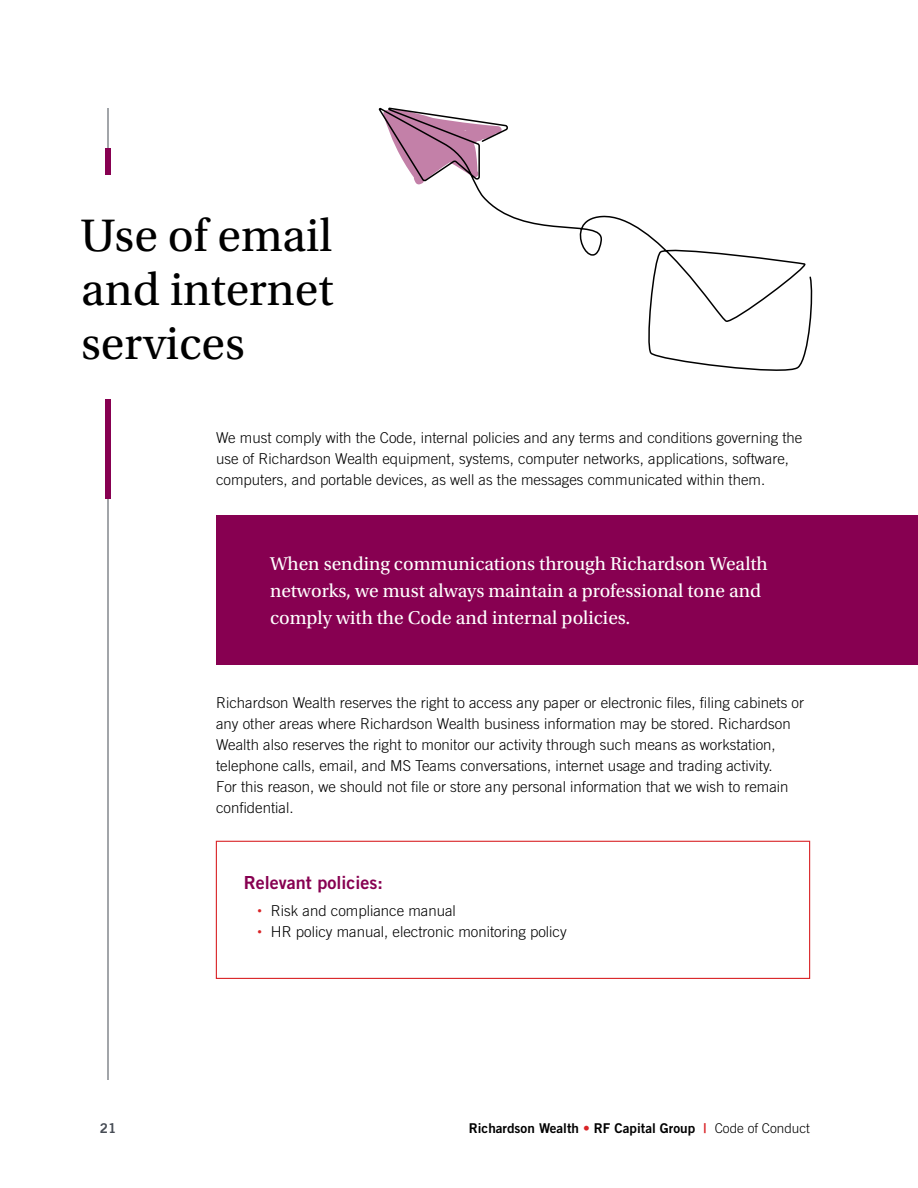
<style>
.page{position:relative;width:918px;height:1188px;background:#fff}
.page>*{position:absolute;margin:0;border:0;box-sizing:border-box;transform-origin:0 0}
.t1{font:48px/54px "Utopia Std";color:#000;text-align:justify}
.t2{font:19.5px/27px "Utopia Std";color:#fff}
.t3{font:18px "Trade Gothic LT Std Bd 2";color:#870051}
.t4{font:300 15px/21px "Trade Gothic LT Std";color:#000}
.t5{font:13.5px "Trade Gothic LT Std Bd 2";color:#000}
.t6{font:13.5px "Trade Gothic LT Std Bd 2";color:#474c55}
.s1{font-size:9px;color:#d92427}
.s2{color:#d92427}
.s3{font-family:"Trade Gothic LT Std";font-weight:300}
</style>
<div class="page">
<hr style="left:108px;top:108px;width:1px;height:972px;background:#474c55">
<div style="left:105px;top:148px;width:6px;height:352px;background:#870051"></div>
<div style="left:216px;top:841px;width:594px;height:138px;border:1px solid #d92427"></div>
<div style="left:81px;top:176px;width:324px;height:223px;background:#fff"></div>
<div style="left:216px;top:516px;width:702px;height:149px;background:#870051"></div>
<svg style="left:378px;top:107px;width:435px;height:264px"></svg>
<h1 class="t1" style="left:81px;top:209px;width:254px">Use of email and internet services</h1>
<p class="t4" style="left:216px;top:427px;width:588px">We must comply with the Code, internal policies and any terms and conditions governing the use of Richardson Wealth equipment, systems, computer networks, applications, software, computers, and portable devices, as well as the messages communicated within them.</p>
<h2 class="t2" style="left:270px;top:551px;width:499px">When sending communications through Richardson Wealth networks, we must always maintain a professional tone and comply with the Code and internal policies.</h2>
<p class="t4" style="left:216px;top:692px;width:590px">Richardson Wealth reserves the right to access any paper or electronic files, filing cabinets or any other areas where Richardson Wealth business information may be stored. Richardson Wealth also reserves the right to monitor our activity through such means as workstation, telephone calls, email, and MS Teams conversations, internet usage and trading activity.<br>For this reason, we should not file or store any personal information that we wish to remain confidential.</p>
<p class="t3" style="left:244px;top:871px;width:140px">Relevant policies:</p>
<p class="t4" style="left:257px;top:900px;width:200px"><span class="s1">•</span> Risk and compliance manual</p>
<p class="t4" style="left:257px;top:921px;width:311px"><span class="s1">•</span> HR policy manual, electronic monitoring policy</p>
<p class="t6" style="left:100px;top:1120px;width:18px">21</p>
<p class="t5" style="left:469px;top:1120px;width:343px">Richardson Wealth <span class="s2">•</span> RF Capital Group <span class="s2">|</span> <span class="s3">Code of Conduct</span></p>
</div>
